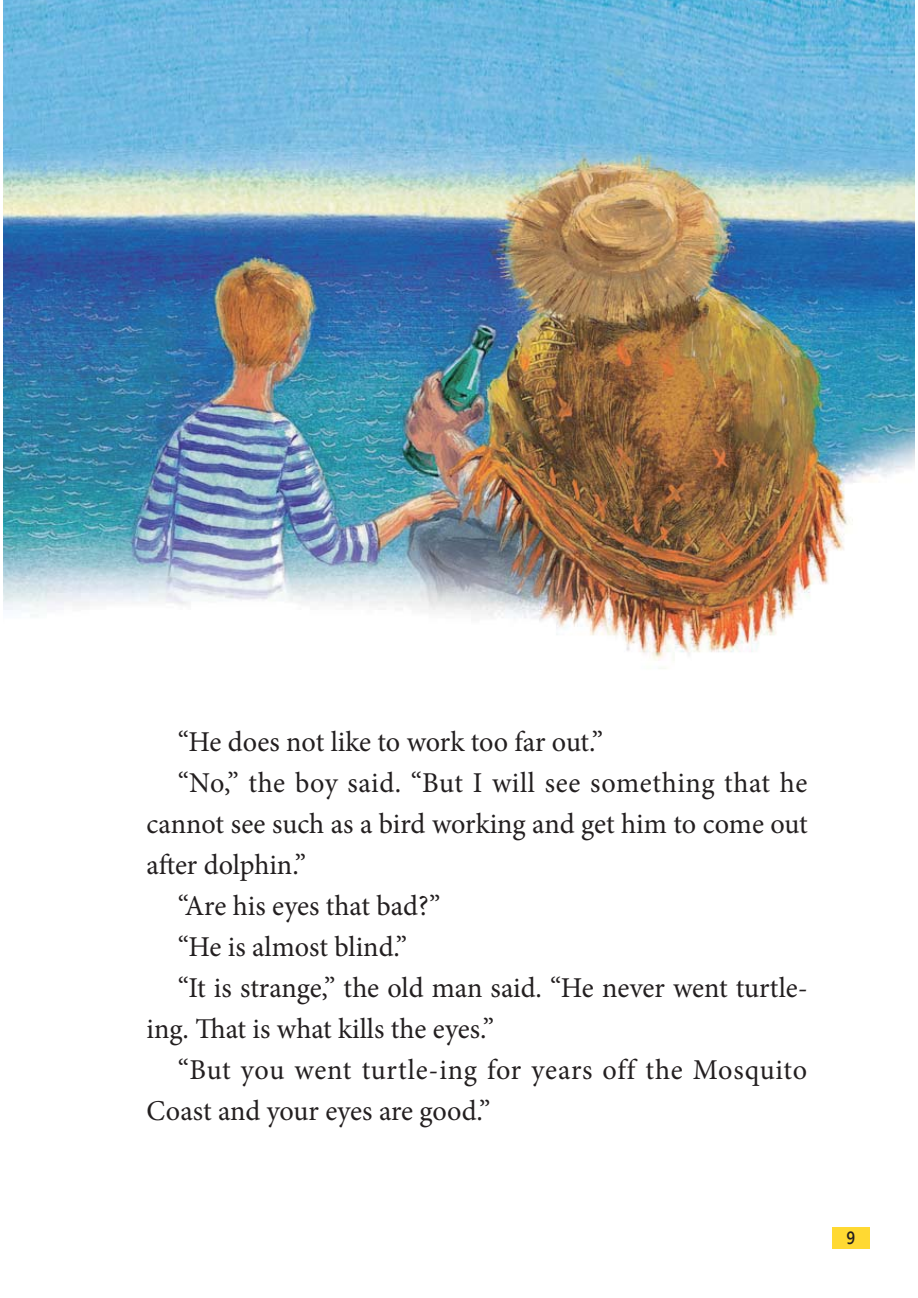
<style>
.page{position:relative;width:918px;height:1298px;background:#fff}
.page>*{position:absolute;margin:0;border:0;box-sizing:border-box;transform-origin:0 0}
.t1{font:28.8px "Minion Pro";color:#231f20}
.t2{font:28.8px "Minion Pro";letter-spacing:.02em;color:#231f20}
.t3{font:600 17.6px "Segoe UI";color:#231f20;scale:.9 1}
</style>
<div class="page">
<img style="left:4px;top:0;width:910px;height:669px">
<p class="t1" style="left:178px;top:730px;width:427px">“He does not like to work too far out.”</p>
<p class="t2" style="left:178px;top:771px;width:631px">“No,” the boy said. “But I will see something that he</p>
<p class="t1" style="left:147px;top:812px;width:663px">cannot see such as a bird working and get him to come out</p>
<p class="t1" style="left:147px;top:853px;width:161px">after dolphin.”</p>
<p class="t1" style="left:178px;top:894px;width:264px">“Are his eyes that bad?”</p>
<p class="t1" style="left:178px;top:935px;width:231px">“He is almost blind.”</p>
<p class="t1" style="left:178px;top:976px;width:632px">“It is strange,” the old man said. “He never went turtle-</p>
<p class="t1" style="left:147px;top:1017px;width:349px">ing. That is what kills the eyes.”</p>
<p class="t2" style="left:178px;top:1058px;width:631px">“But you went turtle-ing for years off the Mosquito</p>
<p class="t1" style="left:147px;top:1099px;width:345px">Coast and your eyes are good.”</p>
<p class="t3" style="left:847px;top:1225px;width:11px">9</p>
</div>
